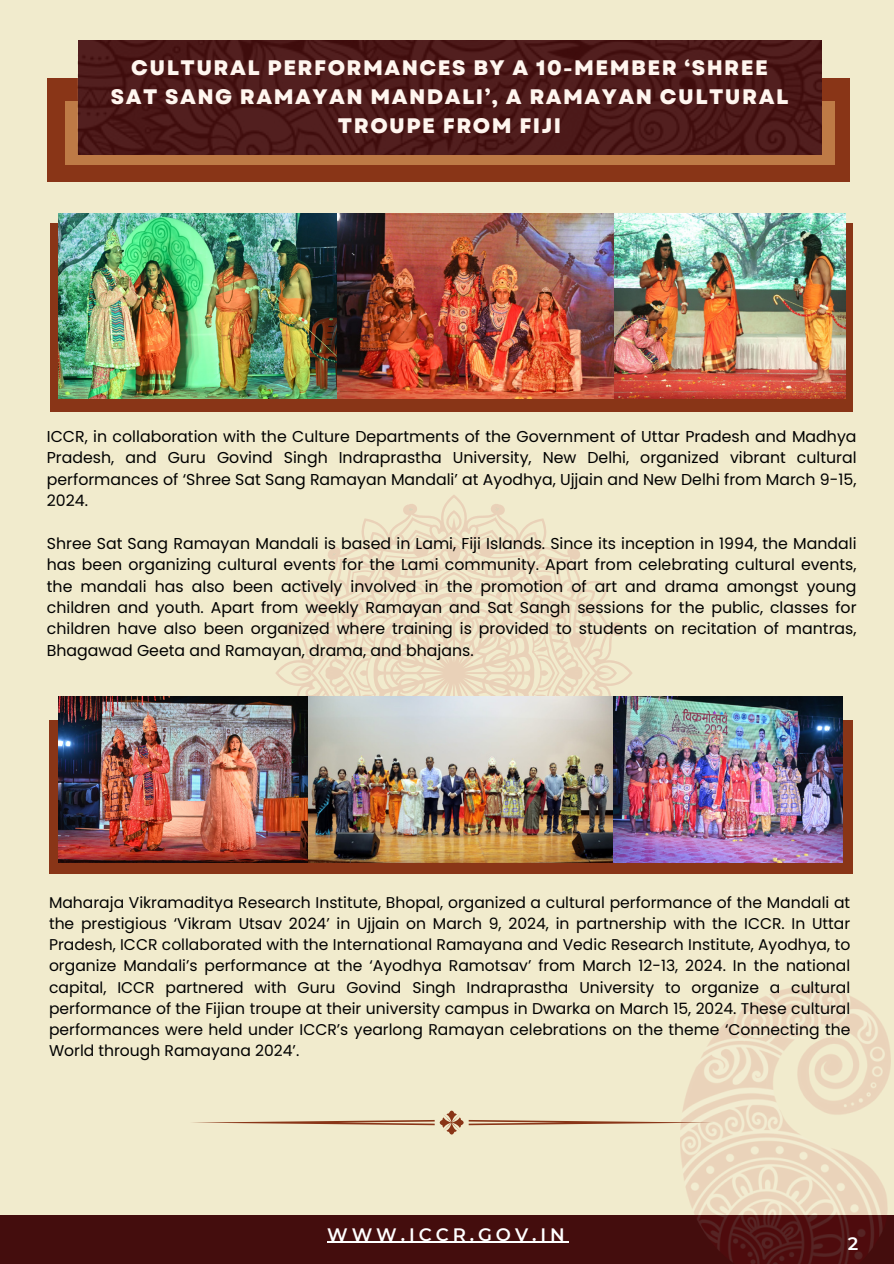
<style>
.page{position:relative;width:894px;height:1264px;background:#fff}
.page>*{position:absolute;margin:0;border:0;box-sizing:border-box;transform-origin:0 0}
.t1{font:800 21px/29.2px "Garet";letter-spacing:.07em;color:#fff6ef;text-align:center}
.t2{font:600 18px "Montserrat";letter-spacing:.215em;color:#fff}
.t3{font:15.75px/21.3px "Poppins";color:#000;text-align:justify}
.t4{font:15.6px/21.1px "Poppins";color:#000;text-align:justify}
</style>
<div class="page">
<div style="left:0;top:0;width:893px;height:1263px;background:#f1ebcd"></div>
<div style="left:0;top:1214px;width:893px;height:49px;background:#440d0d"></div>
<div style="left:48px;top:78px;width:801px;height:103px;background:#893517"></div>
<img style="left:680px;top:986px;width:209px;height:277px">
<div style="left:65px;top:101px;width:769px;height:64px;background:#be7a46"></div>
<img style="left:77px;top:40px;width:744px;height:115px">
<svg style="left:275px;top:495px;width:357px;height:202px"></svg>
<svg style="left:325px;top:544px;width:257px;height:153px"></svg>
<svg style="left:289px;top:627px;width:3px;height:5px"></svg>
<svg style="left:333px;top:552px;width:3px;height:4px"></svg>
<svg style="left:409px;top:508px;width:4px;height:3px"></svg>
<svg style="left:495px;top:507px;width:4px;height:4px"></svg>
<div style="left:50px;top:223px;width:802px;height:188px;background:#893517"></div>
<svg style="left:193px;top:1110px;width:520px;height:24px"></svg>
<img style="left:58px;top:213px;width:787px;height:186px">
<div style="left:49px;top:720px;width:803px;height:153px;background:#893517"></div>
<img style="left:59px;top:697px;width:783px;height:165px">
<hr style="left:327px;top:1241px;width:241px;height:1px;background:#fff">
<p class="t1" style="left:111px;top:53px;width:678px">CULTURAL PERFORMANCES BY A 10-MEMBER ‘SHREE<br>SAT SANG RAMAYAN MANDALI’, A RAMAYAN CULTURAL<br>TROUPE FROM FIJI</p>
<p class="t3" style="left:47px;top:426px;width:811px">ICCR, in collaboration with the Culture Departments of the Government of Uttar Pradesh and Madhya Pradesh, and Guru Govind Singh Indraprastha University, New Delhi, organized vibrant cultural performances of ‘Shree Sat Sang Ramayan Mandali’ at Ayodhya, Ujjain and New Delhi from March 9-15, 2024.</p>
<p class="t3" style="left:47px;top:532px;width:811px">Shree Sat Sang Ramayan Mandali is based in Lami, Fiji Islands. Since its inception in 1994, the Mandali has been organizing cultural events for the Lami community. Apart from celebrating cultural events, the mandali has also been actively involved in the promotion of art and drama amongst young children and youth. Apart from weekly Ramayan and Sat Sangh sessions for the public, classes for children have also been organized where training is provided to students on recitation of mantras, Bhagawad Geeta and Ramayan, drama, and bhajans.</p>
<p class="t4" style="left:49px;top:892px;width:802px">Maharaja Vikramaditya Research Institute, Bhopal, organized a cultural performance of the Mandali at the prestigious ‘Vikram Utsav 2024’ in Ujjain on March 9, 2024, in partnership with the ICCR. In Uttar Pradesh, ICCR collaborated with the International Ramayana and Vedic Research Institute, Ayodhya, to organize Mandali’s performance at the ‘Ayodhya Ramotsav’ from March 12-13, 2024. In the national capital, ICCR partnered with Guru Govind Singh Indraprastha University to organize a cultural performance of the Fijian troupe at their university campus in Dwarka on March 15, 2024. These cultural performances were held under ICCR’s yearlong Ramayan celebrations on the theme ‘Connecting the World through Ramayana 2024’.</p>
<p class="t2" style="left:327px;top:1223px;width:239px">WWW.ICCR.GOV.IN</p>
<p class="t2" style="left:847px;top:1232px;width:12px">2</p>
</div>
